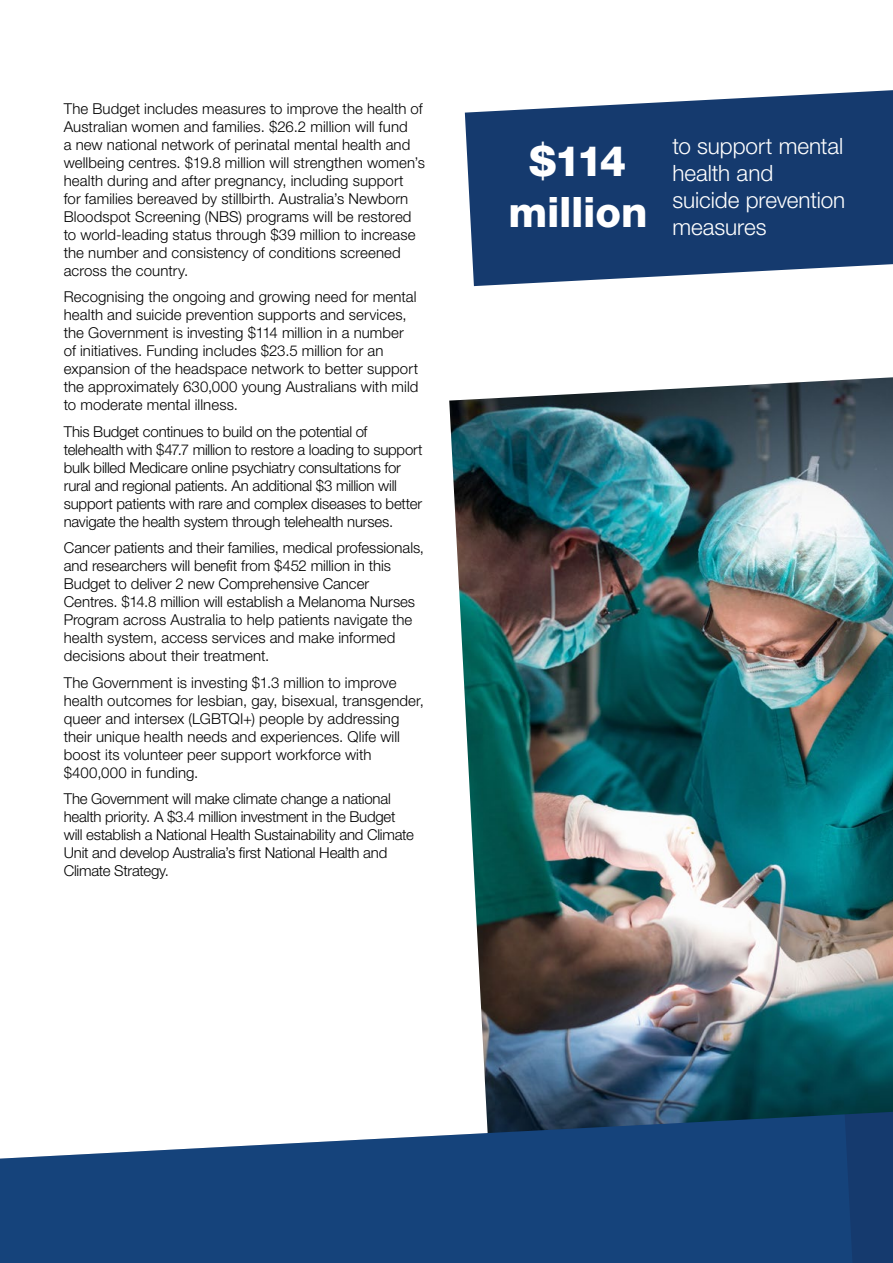
<style>
.page{position:relative;width:893px;height:1263px;background:#fff}
.page>*{position:absolute;margin:0;border:0;box-sizing:border-box;transform-origin:0 0}
.Heading_1{font:800 42px/50.4px "Helvetica Neue LT Std";letter-spacing:-.01em;color:#fff;text-align:center}
.Heading_1-2{font:300 22.5px/27px "Helvetica Neue LT Std";letter-spacing:-.005em;color:#fff}
.body{font:300 15px/18px "Helvetica Neue LT Std";color:#000}
</style>
<div class="page">
<img style="left:449px;top:377px;width:444px;height:735px">
<svg style="left:486px;top:1112px;width:407px;height:151px;background:#153a6a"></svg>
<svg style="left:0;top:1114px;width:853px;height:149px;background:#2f5788"></svg>
<svg style="left:465px;top:90px;width:428px;height:196px;background:#325280"></svg>
<div style="left:0;top:916px;width:36px;height:232px;background:#fff"></div>
<p class="body" style="left:64px;top:99px;width:363px">The Budget includes measures to improve the health of Australian women and families. $26.2 million will fund<br>a new national network of perinatal mental health and wellbeing centres. $19.8 million will strengthen women’s health during and after pregnancy, including support<br>for families bereaved by stillbirth. Australia’s Newborn Bloodspot Screening (NBS) programs will be restored to world-leading status through $39 million to increase the number and consistency of conditions screened across the country.</p>
<p class="body" style="left:64px;top:288px;width:356px">Recognising the ongoing and growing need for mental health and suicide prevention supports and services, the Government is investing $114 million in a number of initiatives. Funding includes $23.5 million for an expansion of the headspace network to better support the approximately 630,000 young Australians with mild to moderate mental illness.</p>
<p class="body" style="left:64px;top:422px;width:360px">This Budget continues to build on the potential of telehealth with $47.7 million to restore a loading to support bulk billed Medicare online psychiatry consultations for rural and regional patients. An additional $3 million will support patients with rare and complex diseases to better navigate the health system through telehealth nurses.</p>
<p class="body" style="left:64px;top:539px;width:362px">Cancer patients and their families, medical professionals, and researchers will benefit from $452 million in this Budget to deliver 2 new Comprehensive Cancer Centres. $14.8 million will establish a Melanoma Nurses Program across Australia to help patients navigate the health system, access services and make informed decisions about their treatment.</p>
<p class="body" style="left:64px;top:673px;width:362px">The Government is investing $1.3 million to improve health outcomes for lesbian, gay, bisexual, transgender, queer and intersex (LGBTQI+) people by addressing their unique health needs and experiences. Qlife will boost its volunteer peer support workforce with $400,000 in funding.</p>
<p class="body" style="left:64px;top:790px;width:352px">The Government will make climate change a national health priority. A $3.4 million investment in the Budget will establish a National Health Sustainability and Climate Unit and develop Australia’s first National Health and Climate Strategy.</p>
<p class="Heading_1" style="left:508px;top:136px;width:141px">$114 million</p>
<p class="Heading_1-2" style="left:672px;top:132px;width:174px">to support mental health and suicide prevention measures</p>
</div>
